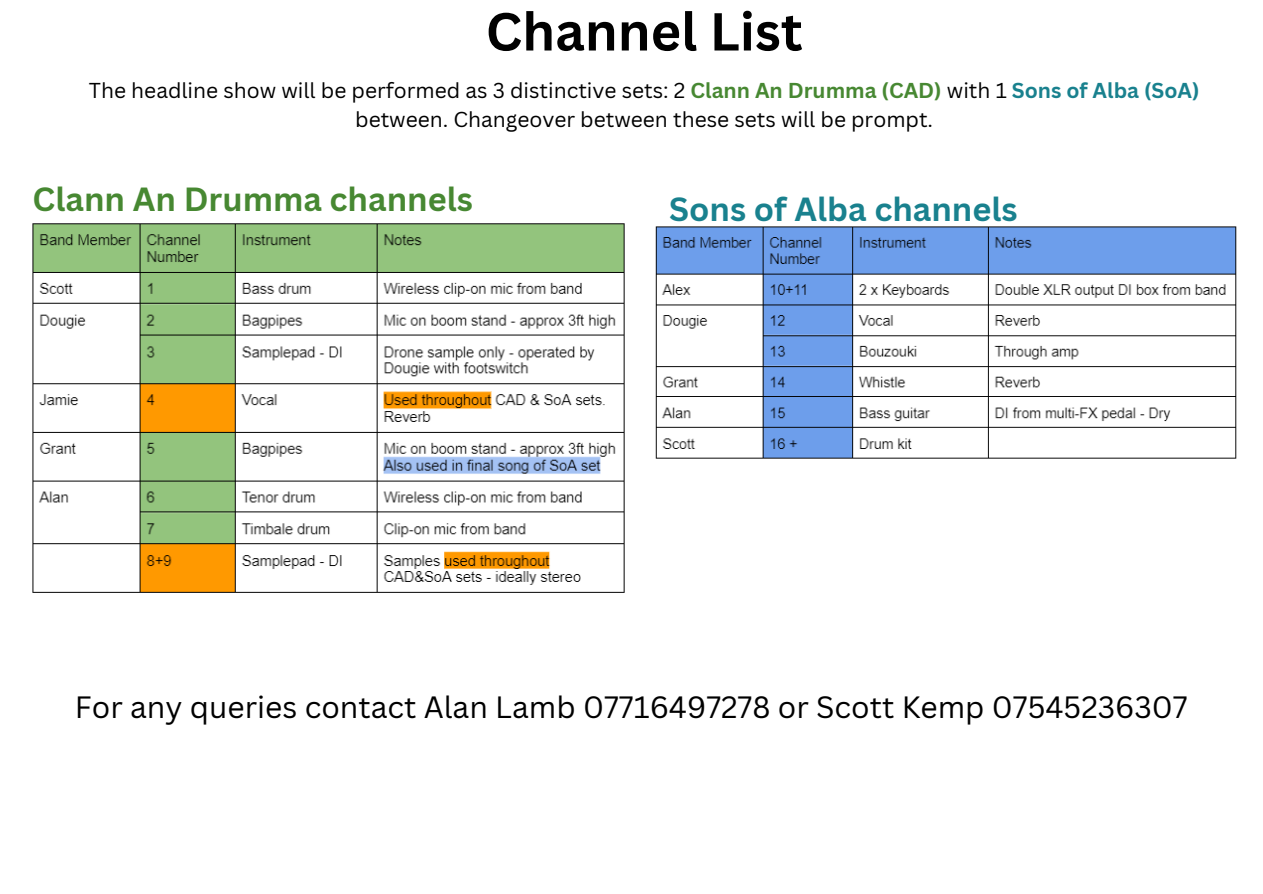
<style>
.page{position:relative;width:1263px;height:894px;background:#fff}
.page>*{position:absolute;margin:0;border:0;box-sizing:border-box;transform-origin:0 0}
.t1{font:700 52.2px "Canva Sans";color:#000}
.t2{font:700 32.55px "Canva Sans";color:#478832}
.t3{font:700 32.55px "Canva Sans";color:#19818e}
.t4{font:30px "Canva Sans";color:#000}
.t5{font:21px/29.2px "Canva Sans";color:#000;text-align:center}
.s1{font-weight:700;color:#478832}
.s2{font-weight:700;color:#19818e}
</style>
<div class="page">
<img style="left:32px;top:223px;width:593px;height:370px">
<img style="left:655px;top:226px;width:582px;height:233px">
<h1 class="t1" style="left:486px;top:-5px;width:318px">Channel List</h1>
<p class="t5" style="left:89px;top:75px;width:1112px">The headline show will be performed as 3 distinctive sets: 2 <span class="s1">Clann An Drumma (CAD)</span> with 1 <span class="s2">Sons of Alba (SoA) </span>between. Changeover between these sets will be prompt.</p>
<h2 class="t2" style="left:33px;top:176px;width:442px">Clann An Drumma channels</h2>
<h2 class="t3" style="left:669px;top:186px;width:350px">Sons of Alba channels</h2>
<h3 class="t4" style="left:75px;top:685px;width:1114px">For any queries contact Alan Lamb 07716497278 or Scott Kemp 07545236307</h3>
</div>
